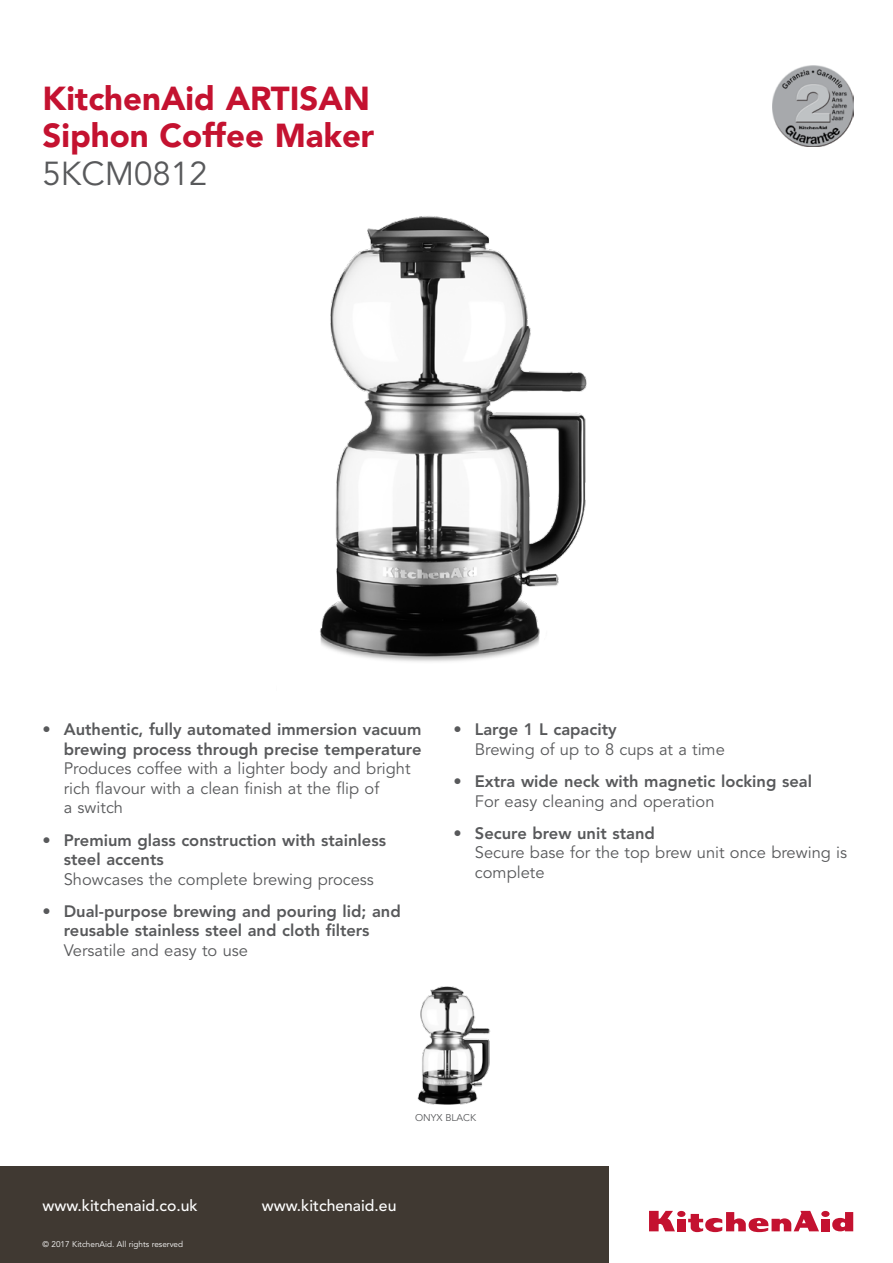
<style>
.page{position:relative;width:893px;height:1263px;background:#fff}
.page>*{position:absolute;margin:0;border:0;box-sizing:border-box;transform-origin:0 0}
.t1{font:900 33px/37.5px "Avenir LT Std";color:#c41230}
.t2{font:33px "Avenir LT Std";color:#58595b}
.t3{font:800 16.5px/19.5px "Avenir LT Std";color:#58595b}
.t4{font:16.5px/19.5px "Avenir LT Std";color:#58595b}
.t5{font:500 15.75px "Avenir LT Std";color:#fff}
.t6{font:9.75px "Avenir LT Std";color:#58595b}
.t7{font:8.25px "Avenir LT Std";color:#fff}
</style>
<div class="page">
<img style="left:320px;top:216px;width:267px;height:446px">
<div style="left:0;top:1166px;width:609px;height:97px;background:#403932"></div>
<img style="left:417px;top:986px;width:74px;height:119px">
<div style="left:677px;top:1219px;width:8px;height:12px;background:#c41230"></div>
<div style="left:677px;top:1211px;width:8px;height:6px;background:#c41230;border-radius:50%"></div>
<div style="left:821px;top:1219px;width:8px;height:12px;background:#c41230"></div>
<div style="left:821px;top:1211px;width:8px;height:6px;background:#c41230;border-radius:50%"></div>
<svg style="left:649px;top:1211px;width:26px;height:20px"></svg>
<svg style="left:688px;top:1211px;width:131px;height:21px"></svg>
<svg style="left:832px;top:1212px;width:21px;height:19px"></svg>
<img style="left:772px;top:66px;width:81px;height:81px">
<h1 class="t1" style="left:43px;top:80px;width:333px">KitchenAid ARTISAN<br>Siphon Coffee Maker</h1>
<h1 class="t2" style="left:43px;top:155px;width:167px">5KCM0812</h1>
<p class="t3" style="left:43px;top:720px;width:380px;text-align:right">• Authentic, fully automated immersion vacuum brewing process through precise temperature</p>
<p class="t4" style="left:64px;top:759px;width:348px">Produces coffee with a lighter body and bright rich flavour with a clean finish at the flip of<br>a switch</p>
<p class="t3" style="left:64px;top:830px;width:324px;text-indent:-21px">• Premium glass construction with stainless steel accents</p>
<p class="t4" style="left:64px;top:870px;width:312px">Showcases the complete brewing process</p>
<p class="t3" style="left:64px;top:901px;width:339px;text-indent:-21px">• Dual-purpose brewing and pouring lid; and reusable stainless steel and cloth filters</p>
<p class="t4" style="left:64px;top:941px;width:186px">Versatile and easy to use</p>
<p class="t3" style="left:454px;top:720px;width:165px">• Large 1 L capacity</p>
<p class="t4" style="left:475px;top:740px;width:251px">Brewing of up to 8 cups at a time</p>
<p class="t3" style="left:454px;top:772px;width:360px">• Extra wide neck with magnetic locking seal</p>
<p class="t4" style="left:475px;top:792px;width:241px">For easy cleaning and operation</p>
<p class="t3" style="left:454px;top:823px;width:203px">• Secure brew unit stand</p>
<p class="t4" style="left:475px;top:843px;width:374px">Secure base for the top brew unit once brewing is complete</p>
<p class="t6" style="left:415px;top:1112px;width:63px">ONYX BLACK</p>
<p class="t5" style="left:43px;top:1196px;width:157px">www.kitchenaid.co.uk</p>
<p class="t5" style="left:262px;top:1196px;width:136px">www.kitchenaid.eu</p>
<p class="t7" style="left:43px;top:1239px;width:142px">© 2017 KitchenAid. All rights reserved</p>
</div>
